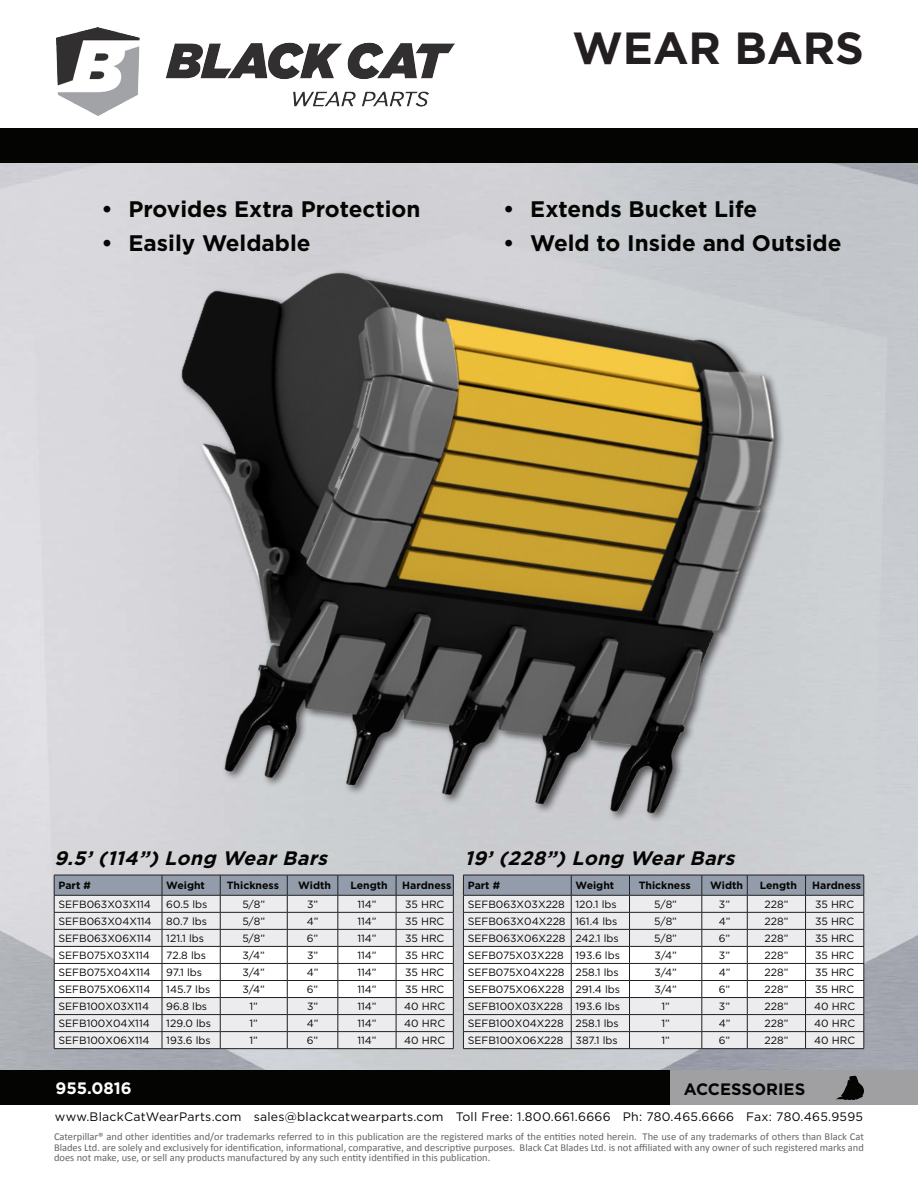
<style>
.page{position:relative;width:918px;height:1188px;background:#fff}
.page>*{position:absolute;margin:0;border:0;box-sizing:border-box;transform-origin:0 0}
.t1{font:700 45px "Gotham";color:#231f20}
.t2{font:700 22.5px "Gotham";color:#040503}
.t3{font:italic 700 19.5px "Gotham";color:#040503}
.t4{font:700 16.5px "Gotham";color:#040503}
.t5{font:700 16.5px "Gotham";color:#fff}
.t6{font:12.3px "Gotham";letter-spacing:.02em;color:#040503}
.t7{font:10.5px "Gotham";color:#040503}
.t8{font:10.5px/10.5px "Calibri";color:#676464;text-align:justify}
.t9{font:700 10.5px "Gotham";color:#040503}
</style>
<div class="page">
<img style="left:1px;top:1004px;width:917px;height:67px">
<div style="left:0;top:1071px;width:692px;height:34px;background:#040503"></div>
<div style="left:671px;top:1071px;width:247px;height:34px;background:#a0a0a2"></div>
<img style="left:56px;top:27px;width:399px;height:41px">
<svg style="left:836px;top:1076px;width:28px;height:24px"></svg>
<img style="left:0;top:68px;width:918px;height:936px">
<svg style="left:54px;top:875px;width:400px;height:173px"></svg>
<hr style="left:54px;top:1048px;width:108px;height:1px;background:#231f20">
<hr style="left:162px;top:1048px;width:58px;height:1px;background:#231f20">
<hr style="left:220px;top:1048px;width:67px;height:1px;background:#231f20">
<hr style="left:287px;top:1048px;width:51px;height:1px;background:#231f20">
<hr style="left:338px;top:1048px;width:58px;height:1px;background:#231f20">
<hr style="left:396px;top:1048px;width:58px;height:1px;background:#231f20">
<svg style="left:463px;top:875px;width:402px;height:173px"></svg>
<hr style="left:463px;top:1048px;width:108px;height:1px;background:#231f20">
<hr style="left:571px;top:1048px;width:59px;height:1px;background:#231f20">
<hr style="left:630px;top:1048px;width:72px;height:1px;background:#231f20">
<hr style="left:702px;top:1048px;width:45px;height:1px;background:#231f20">
<hr style="left:747px;top:1048px;width:59px;height:1px;background:#231f20">
<hr style="left:806px;top:1048px;width:58px;height:1px;background:#231f20">
<p class="t2" style="left:102px;top:194px;width:320px">• Provides Extra Protection</p>
<p class="t2" style="left:102px;top:228px;width:211px">• Easily Weldable</p>
<p class="t1" style="left:572px;top:18px;width:293px">WEAR BARS</p>
<p class="t2" style="left:503px;top:194px;width:255px">• Extends Bucket Life</p>
<p class="t2" style="left:503px;top:228px;width:340px">• Weld to Inside and Outside</p>
<p class="t3" style="left:54px;top:846px;width:281px">9.5’(114”)Long WearBars</p>
<p class="t3" style="left:464px;top:846px;width:278px">19’(228”)Long WearBars</p>
<p class="t9" style="left:468px;top:879px;width:34px">Part #</p>
<p class="t9" style="left:576px;top:879px;width:40px">Weight</p>
<p class="t9" style="left:639px;top:879px;width:54px">Thickness</p>
<p class="t9" style="left:710px;top:879px;width:34px">Width</p>
<p class="t9" style="left:760px;top:879px;width:39px">Length</p>
<p class="t9" style="left:812px;top:879px;width:50px">Hardness</p>
<p class="t7" style="left:468px;top:898px;width:99px">SEFB063X03X228</p>
<p class="t7" style="left:576px;top:898px;width:43px">120.1 lbs</p>
<p class="t7" style="left:654px;top:898px;width:24px">5/8”</p>
<p class="t7" style="left:719px;top:898px;width:13px">3”</p>
<p class="t7" style="left:764px;top:898px;width:25px">228”</p>
<p class="t7" style="left:815px;top:898px;width:41px">35 HRC</p>
<p class="t7" style="left:468px;top:915px;width:99px">SEFB063X04X228</p>
<p class="t7" style="left:576px;top:915px;width:43px">161.4 lbs</p>
<p class="t7" style="left:654px;top:915px;width:24px">5/8”</p>
<p class="t7" style="left:719px;top:915px;width:13px">4”</p>
<p class="t7" style="left:764px;top:915px;width:25px">228”</p>
<p class="t7" style="left:815px;top:915px;width:41px">35 HRC</p>
<p class="t7" style="left:468px;top:932px;width:99px">SEFB063X06X228</p>
<p class="t7" style="left:576px;top:932px;width:45px">242.1 lbs</p>
<p class="t7" style="left:654px;top:932px;width:24px">5/8”</p>
<p class="t7" style="left:719px;top:932px;width:13px">6”</p>
<p class="t7" style="left:764px;top:932px;width:25px">228”</p>
<p class="t7" style="left:815px;top:932px;width:41px">35 HRC</p>
<p class="t7" style="left:468px;top:949px;width:98px">SEFB075X03X228</p>
<p class="t7" style="left:576px;top:949px;width:46px">193.6 lbs</p>
<p class="t7" style="left:654px;top:949px;width:24px">3/4”</p>
<p class="t7" style="left:719px;top:949px;width:13px">3”</p>
<p class="t7" style="left:764px;top:949px;width:25px">228”</p>
<p class="t7" style="left:815px;top:949px;width:41px">35 HRC</p>
<p class="t7" style="left:468px;top:966px;width:98px">SEFB075X04X228</p>
<p class="t7" style="left:576px;top:966px;width:45px">258.1 lbs</p>
<p class="t7" style="left:654px;top:966px;width:24px">3/4”</p>
<p class="t7" style="left:719px;top:966px;width:13px">4”</p>
<p class="t7" style="left:764px;top:966px;width:25px">228”</p>
<p class="t7" style="left:815px;top:966px;width:41px">35 HRC</p>
<p class="t7" style="left:468px;top:983px;width:98px">SEFB075X06X228</p>
<p class="t7" style="left:576px;top:983px;width:46px">291.4 lbs</p>
<p class="t7" style="left:654px;top:983px;width:24px">3/4”</p>
<p class="t7" style="left:719px;top:983px;width:13px">6”</p>
<p class="t7" style="left:764px;top:983px;width:25px">228”</p>
<p class="t7" style="left:815px;top:983px;width:41px">35 HRC</p>
<p class="t7" style="left:468px;top:1000px;width:97px">SEFB100X03X228</p>
<p class="t7" style="left:576px;top:1000px;width:46px">193.6 lbs</p>
<p class="t7" style="left:661px;top:1000px;width:10px">1”</p>
<p class="t7" style="left:719px;top:1000px;width:13px">3”</p>
<p class="t7" style="left:764px;top:1000px;width:25px">228”</p>
<p class="t7" style="left:814px;top:1000px;width:43px">40 HRC</p>
<p class="t7" style="left:468px;top:1017px;width:97px">SEFB100X04X228</p>
<p class="t7" style="left:576px;top:1017px;width:45px">258.1 lbs</p>
<p class="t7" style="left:661px;top:1017px;width:10px">1”</p>
<p class="t7" style="left:719px;top:1017px;width:13px">4”</p>
<p class="t7" style="left:764px;top:1017px;width:25px">228”</p>
<p class="t7" style="left:814px;top:1017px;width:43px">40 HRC</p>
<p class="t7" style="left:468px;top:1034px;width:97px">SEFB100X06X228</p>
<p class="t7" style="left:576px;top:1034px;width:44px">387.1 lbs</p>
<p class="t7" style="left:661px;top:1034px;width:10px">1”</p>
<p class="t7" style="left:719px;top:1034px;width:13px">6”</p>
<p class="t7" style="left:764px;top:1034px;width:25px">228”</p>
<p class="t7" style="left:814px;top:1034px;width:43px">40 HRC</p>
<p class="t9" style="left:59px;top:879px;width:34px">Part #</p>
<p class="t9" style="left:166px;top:879px;width:40px">Weight</p>
<p class="t9" style="left:227px;top:879px;width:54px">Thickness</p>
<p class="t9" style="left:298px;top:879px;width:34px">Width</p>
<p class="t9" style="left:350px;top:879px;width:39px">Length</p>
<p class="t9" style="left:402px;top:879px;width:50px">Hardness</p>
<p class="t7" style="left:59px;top:898px;width:94px">SEFB063X03X114</p>
<p class="t7" style="left:166px;top:898px;width:43px">60.5 lbs</p>
<p class="t7" style="left:242px;top:898px;width:24px">5/8”</p>
<p class="t7" style="left:307px;top:898px;width:13px">3”</p>
<p class="t7" style="left:357px;top:898px;width:21px">114”</p>
<p class="t7" style="left:405px;top:898px;width:41px">35 HRC</p>
<p class="t7" style="left:59px;top:915px;width:95px">SEFB063X04X114</p>
<p class="t7" style="left:166px;top:915px;width:42px">80.7 lbs</p>
<p class="t7" style="left:242px;top:915px;width:24px">5/8”</p>
<p class="t7" style="left:307px;top:915px;width:13px">4”</p>
<p class="t7" style="left:357px;top:915px;width:21px">114”</p>
<p class="t7" style="left:405px;top:915px;width:41px">35 HRC</p>
<p class="t7" style="left:59px;top:932px;width:94px">SEFB063X06X114</p>
<p class="t7" style="left:166px;top:932px;width:39px">121.1 lbs</p>
<p class="t7" style="left:242px;top:932px;width:24px">5/8”</p>
<p class="t7" style="left:307px;top:932px;width:13px">6”</p>
<p class="t7" style="left:357px;top:932px;width:21px">114”</p>
<p class="t7" style="left:405px;top:932px;width:41px">35 HRC</p>
<p class="t7" style="left:59px;top:949px;width:93px">SEFB075X03X114</p>
<p class="t7" style="left:166px;top:949px;width:41px">72.8 lbs</p>
<p class="t7" style="left:243px;top:949px;width:24px">3/4”</p>
<p class="t7" style="left:307px;top:949px;width:13px">3”</p>
<p class="t7" style="left:357px;top:949px;width:21px">114”</p>
<p class="t7" style="left:405px;top:949px;width:41px">35 HRC</p>
<p class="t7" style="left:59px;top:966px;width:94px">SEFB075X04X114</p>
<p class="t7" style="left:166px;top:966px;width:37px">97.1 lbs</p>
<p class="t7" style="left:243px;top:966px;width:24px">3/4”</p>
<p class="t7" style="left:307px;top:966px;width:13px">4”</p>
<p class="t7" style="left:357px;top:966px;width:21px">114”</p>
<p class="t7" style="left:405px;top:966px;width:41px">35 HRC</p>
<p class="t7" style="left:59px;top:983px;width:93px">SEFB075X06X114</p>
<p class="t7" style="left:166px;top:983px;width:45px">145.7 lbs</p>
<p class="t7" style="left:243px;top:983px;width:24px">3/4”</p>
<p class="t7" style="left:307px;top:983px;width:13px">6”</p>
<p class="t7" style="left:357px;top:983px;width:21px">114”</p>
<p class="t7" style="left:405px;top:983px;width:41px">35 HRC</p>
<p class="t7" style="left:59px;top:1000px;width:92px">SEFB100X03X114</p>
<p class="t7" style="left:166px;top:1000px;width:42px">96.8 lbs</p>
<p class="t7" style="left:250px;top:1000px;width:10px">1”</p>
<p class="t7" style="left:307px;top:1000px;width:13px">3”</p>
<p class="t7" style="left:357px;top:1000px;width:21px">114”</p>
<p class="t7" style="left:404px;top:1000px;width:43px">40 HRC</p>
<p class="t7" style="left:59px;top:1017px;width:93px">SEFB100X04X114</p>
<p class="t7" style="left:166px;top:1017px;width:46px">129.0 lbs</p>
<p class="t7" style="left:250px;top:1017px;width:10px">1”</p>
<p class="t7" style="left:307px;top:1017px;width:13px">4”</p>
<p class="t7" style="left:357px;top:1017px;width:21px">114”</p>
<p class="t7" style="left:404px;top:1017px;width:43px">40 HRC</p>
<p class="t7" style="left:59px;top:1034px;width:93px">SEFB100X06X114</p>
<p class="t7" style="left:166px;top:1034px;width:46px">193.6 lbs</p>
<p class="t7" style="left:250px;top:1034px;width:10px">1”</p>
<p class="t7" style="left:307px;top:1034px;width:13px">6”</p>
<p class="t7" style="left:357px;top:1034px;width:21px">114”</p>
<p class="t7" style="left:404px;top:1034px;width:43px">40 HRC</p>
<p class="t5" style="left:56px;top:1078px;width:78px">955.0816</p>
<p class="t8" style="left:54px;top:1131px;width:811px">Caterpillar® and other identities and/or trademarks referred to in this publication are the registered marks of the entities noted herein. The use of any trademarks of others than Black Cat Blades Ltd. are solely and exclusively for identification, informational, comparative, and descriptive purposes. Black Cat Blades Ltd. is not affiliated with any owner of such registered marks and does not make, use, or sell any products manufactured by any such entity identified in this publication.</p>
<p class="t4" style="left:684px;top:1079px;width:123px">ACCESSORIES</p>
<p class="t6" style="left:55px;top:1109px;width:810px">www.BlackCatWearParts.com sales@blackcatwearparts.com Toll Free: 1.800.661.6666 Ph: 780.465.6666 Fax: 780.465.9595</p>
</div>
